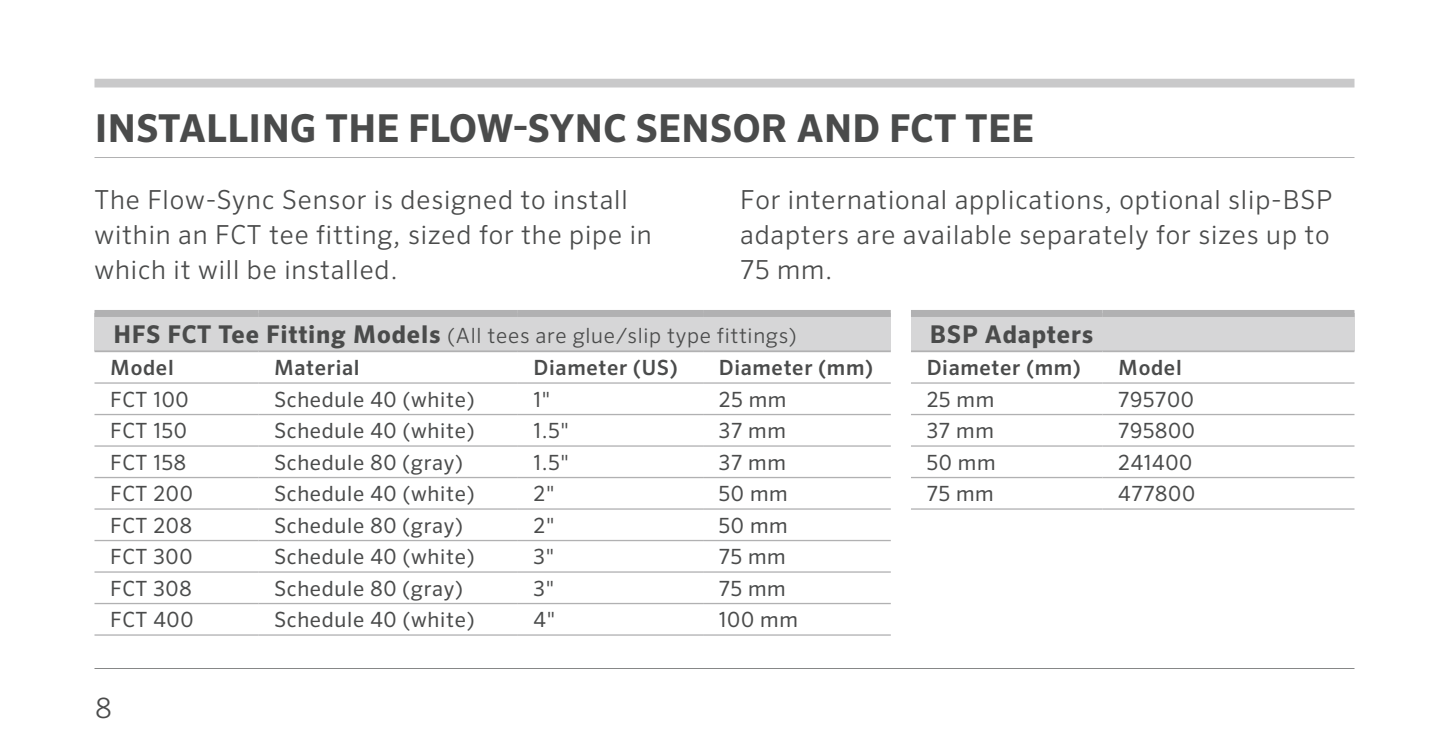
<style>
.page{position:relative;width:1449px;height:756px;background:#fff}
.page>*{position:absolute;margin:0;border:0;box-sizing:border-box;transform-origin:0 0}
.t1{font:700 38.5px "Sero Pro";letter-spacing:.01em;color:#4a4b4b}
.t2{font:300 28px "Sero Pro";color:#4a4b4b}
.t3{font:300 26.25px/35px "Sero Pro";letter-spacing:.035em;color:#4a4b4b}
.t4{font:700 24.5px "Sero Pro";letter-spacing:.035em;color:#4a4b4b}
.t5{font:21px "Sero Pro";letter-spacing:.035em;color:#4a4b4b}
.t6{font:300 21px/32.2px "Sero Pro";letter-spacing:.035em;color:#4a4b4b}
.t7{font:500 21px "Sero Pro";letter-spacing:.035em;color:#4a4b4b}
.s1{font-weight:700;font-size:24.5px}
.s2{font-weight:500}
</style>
<div class="page">
<div style="left:94px;top:79px;width:1260px;height:9px;background:#c9c9ca"></div>
<hr style="left:94px;top:668px;width:1260px;height:1px;background:#868787">
<hr style="left:94px;top:157px;width:1260px;height:1px;background:#b1b1b2">
<div style="left:94px;top:313px;width:797px;height:38px;background:#d6d6d7"></div>
<div style="left:94px;top:310px;width:164px;height:7px;background:#b1b1b2"></div>
<div style="left:258px;top:310px;width:260px;height:7px;background:#b1b1b2"></div>
<div style="left:518px;top:310px;width:185px;height:7px;background:#b1b1b2"></div>
<div style="left:703px;top:310px;width:188px;height:7px;background:#b1b1b2"></div>
<hr style="left:94px;top:350px;width:164px;height:2px;background:#b1b1b2">
<hr style="left:258px;top:350px;width:260px;height:2px;background:#b1b1b2">
<hr style="left:518px;top:350px;width:185px;height:2px;background:#b1b1b2">
<hr style="left:703px;top:350px;width:188px;height:2px;background:#b1b1b2">
<hr style="left:94px;top:382px;width:164px;height:2px;background:#b1b1b2">
<hr style="left:258px;top:382px;width:260px;height:2px;background:#b1b1b2">
<hr style="left:518px;top:382px;width:185px;height:2px;background:#b1b1b2">
<hr style="left:703px;top:382px;width:188px;height:2px;background:#b1b1b2">
<hr style="left:94px;top:414px;width:164px;height:1px;background:#b1b1b2">
<hr style="left:258px;top:414px;width:260px;height:1px;background:#b1b1b2">
<hr style="left:518px;top:414px;width:185px;height:1px;background:#b1b1b2">
<hr style="left:703px;top:414px;width:188px;height:1px;background:#b1b1b2">
<hr style="left:94px;top:445px;width:164px;height:2px;background:#b1b1b2">
<hr style="left:258px;top:445px;width:260px;height:2px;background:#b1b1b2">
<hr style="left:518px;top:445px;width:185px;height:2px;background:#b1b1b2">
<hr style="left:703px;top:445px;width:188px;height:2px;background:#b1b1b2">
<hr style="left:94px;top:477px;width:164px;height:1px;background:#b1b1b2">
<hr style="left:258px;top:477px;width:260px;height:1px;background:#b1b1b2">
<hr style="left:518px;top:477px;width:185px;height:1px;background:#b1b1b2">
<hr style="left:703px;top:477px;width:188px;height:1px;background:#b1b1b2">
<hr style="left:94px;top:508px;width:164px;height:2px;background:#b1b1b2">
<hr style="left:258px;top:508px;width:260px;height:2px;background:#b1b1b2">
<hr style="left:518px;top:508px;width:185px;height:2px;background:#b1b1b2">
<hr style="left:703px;top:508px;width:188px;height:2px;background:#b1b1b2">
<hr style="left:94px;top:540px;width:164px;height:1px;background:#b1b1b2">
<hr style="left:258px;top:540px;width:260px;height:1px;background:#b1b1b2">
<hr style="left:518px;top:540px;width:185px;height:1px;background:#b1b1b2">
<hr style="left:703px;top:540px;width:188px;height:1px;background:#b1b1b2">
<hr style="left:94px;top:571px;width:164px;height:2px;background:#b1b1b2">
<hr style="left:258px;top:571px;width:260px;height:2px;background:#b1b1b2">
<hr style="left:518px;top:571px;width:185px;height:2px;background:#b1b1b2">
<hr style="left:703px;top:571px;width:188px;height:2px;background:#b1b1b2">
<hr style="left:94px;top:603px;width:164px;height:1px;background:#b1b1b2">
<hr style="left:258px;top:603px;width:260px;height:1px;background:#b1b1b2">
<hr style="left:518px;top:603px;width:185px;height:1px;background:#b1b1b2">
<hr style="left:703px;top:603px;width:188px;height:1px;background:#b1b1b2">
<hr style="left:94px;top:634px;width:164px;height:2px;background:#b1b1b2">
<hr style="left:258px;top:634px;width:260px;height:2px;background:#b1b1b2">
<hr style="left:518px;top:634px;width:185px;height:2px;background:#b1b1b2">
<hr style="left:703px;top:634px;width:188px;height:2px;background:#b1b1b2">
<div style="left:911px;top:313px;width:443px;height:38px;background:#d6d6d7"></div>
<div style="left:911px;top:310px;width:191px;height:7px;background:#b1b1b2"></div>
<div style="left:1102px;top:310px;width:252px;height:7px;background:#b1b1b2"></div>
<hr style="left:911px;top:350px;width:191px;height:2px;background:#b1b1b2">
<hr style="left:1102px;top:350px;width:252px;height:2px;background:#b1b1b2">
<hr style="left:911px;top:382px;width:191px;height:2px;background:#b1b1b2">
<hr style="left:1102px;top:382px;width:252px;height:2px;background:#b1b1b2">
<hr style="left:911px;top:414px;width:191px;height:1px;background:#b1b1b2">
<hr style="left:1102px;top:414px;width:252px;height:1px;background:#b1b1b2">
<hr style="left:911px;top:445px;width:191px;height:2px;background:#b1b1b2">
<hr style="left:1102px;top:445px;width:252px;height:2px;background:#b1b1b2">
<hr style="left:911px;top:477px;width:191px;height:1px;background:#b1b1b2">
<hr style="left:1102px;top:477px;width:252px;height:1px;background:#b1b1b2">
<hr style="left:911px;top:508px;width:191px;height:2px;background:#b1b1b2">
<hr style="left:1102px;top:508px;width:252px;height:2px;background:#b1b1b2">
<h1 class="t1" style="left:95px;top:105px;width:941px">INSTALLING THE FLOW-SYNC SENSOR AND FCT TEE</h1>
<p class="t3" style="left:94px;top:182px;width:559px">The Flow-Sync Sensor is designed to install within an FCT tee fitting, sized for the pipe in which it will be installed.</p>
<p class="t3" style="left:740px;top:182px;width:594px;text-align:justify">For international applications, optional slip-BSP adapters are available separately for sizes up to 75 mm.</p>
<p class="t6" style="left:110px;top:320px;width:688px"><span class="s1">HFS FCT Tee Fitting Models</span> (All tees are glue/slip type fittings)<br><span class="s2">Model</span></p>
<p class="t7" style="left:274px;top:355px;width:87px">Material</p>
<p class="t7" style="left:534px;top:355px;width:145px">Diameter (US)</p>
<p class="t7" style="left:719px;top:355px;width:155px">Diameter (mm)</p>
<p class="t5" style="left:110px;top:387px;width:80px">FCT 100</p>
<p class="t5" style="left:274px;top:387px;width:202px">Schedule 40 (white)</p>
<p class="t5" style="left:534px;top:387px;width:18px">1"</p>
<p class="t5" style="left:719px;top:387px;width:69px">25 mm</p>
<p class="t5" style="left:110px;top:418px;width:78px">FCT 150</p>
<p class="t5" style="left:274px;top:418px;width:202px">Schedule 40 (white)</p>
<p class="t5" style="left:534px;top:418px;width:37px">1.5"</p>
<p class="t5" style="left:719px;top:418px;width:69px">37 mm</p>
<p class="t5" style="left:110px;top:450px;width:77px">FCT 158</p>
<p class="t5" style="left:274px;top:450px;width:190px">Schedule 80 (gray)</p>
<p class="t5" style="left:534px;top:450px;width:37px">1.5"</p>
<p class="t5" style="left:719px;top:450px;width:69px">37 mm</p>
<p class="t5" style="left:110px;top:481px;width:84px">FCT 200</p>
<p class="t5" style="left:274px;top:481px;width:202px">Schedule 40 (white)</p>
<p class="t5" style="left:534px;top:481px;width:22px">2"</p>
<p class="t5" style="left:719px;top:481px;width:70px">50 mm</p>
<p class="t5" style="left:110px;top:513px;width:83px">FCT 208</p>
<p class="t5" style="left:274px;top:513px;width:190px">Schedule 80 (gray)</p>
<p class="t5" style="left:534px;top:513px;width:22px">2"</p>
<p class="t5" style="left:719px;top:513px;width:70px">50 mm</p>
<p class="t5" style="left:110px;top:544px;width:84px">FCT 300</p>
<p class="t5" style="left:274px;top:544px;width:202px">Schedule 40 (white)</p>
<p class="t5" style="left:534px;top:544px;width:22px">3"</p>
<p class="t5" style="left:719px;top:544px;width:68px">75 mm</p>
<p class="t5" style="left:110px;top:576px;width:83px">FCT 308</p>
<p class="t5" style="left:274px;top:576px;width:190px">Schedule 80 (gray)</p>
<p class="t5" style="left:534px;top:576px;width:22px">3"</p>
<p class="t5" style="left:719px;top:576px;width:68px">75 mm</p>
<p class="t5" style="left:110px;top:607px;width:85px">FCT 400</p>
<p class="t5" style="left:274px;top:607px;width:202px">Schedule 40 (white)</p>
<p class="t5" style="left:534px;top:607px;width:23px">4"</p>
<p class="t5" style="left:719px;top:607px;width:81px">100 mm</p>
<h2 class="t2" style="left:95px;top:692px;width:18px">8</h2>
<p class="t4" style="left:930px;top:320px;width:165px">BSP Adapters</p>
<p class="t7" style="left:927px;top:355px;width:155px">Diameter (mm)</p>
<p class="t7" style="left:1118px;top:355px;width:65px">Model</p>
<p class="t5" style="left:927px;top:387px;width:69px">25 mm</p>
<p class="t5" style="left:1118px;top:387px;width:77px">795700</p>
<p class="t5" style="left:927px;top:418px;width:69px">37 mm</p>
<p class="t5" style="left:1118px;top:418px;width:78px">795800</p>
<p class="t5" style="left:927px;top:450px;width:70px">50 mm</p>
<p class="t5" style="left:1118px;top:450px;width:76px">241400</p>
<p class="t5" style="left:927px;top:481px;width:68px">75 mm</p>
<p class="t5" style="left:1118px;top:481px;width:78px">477800</p>
</div>
